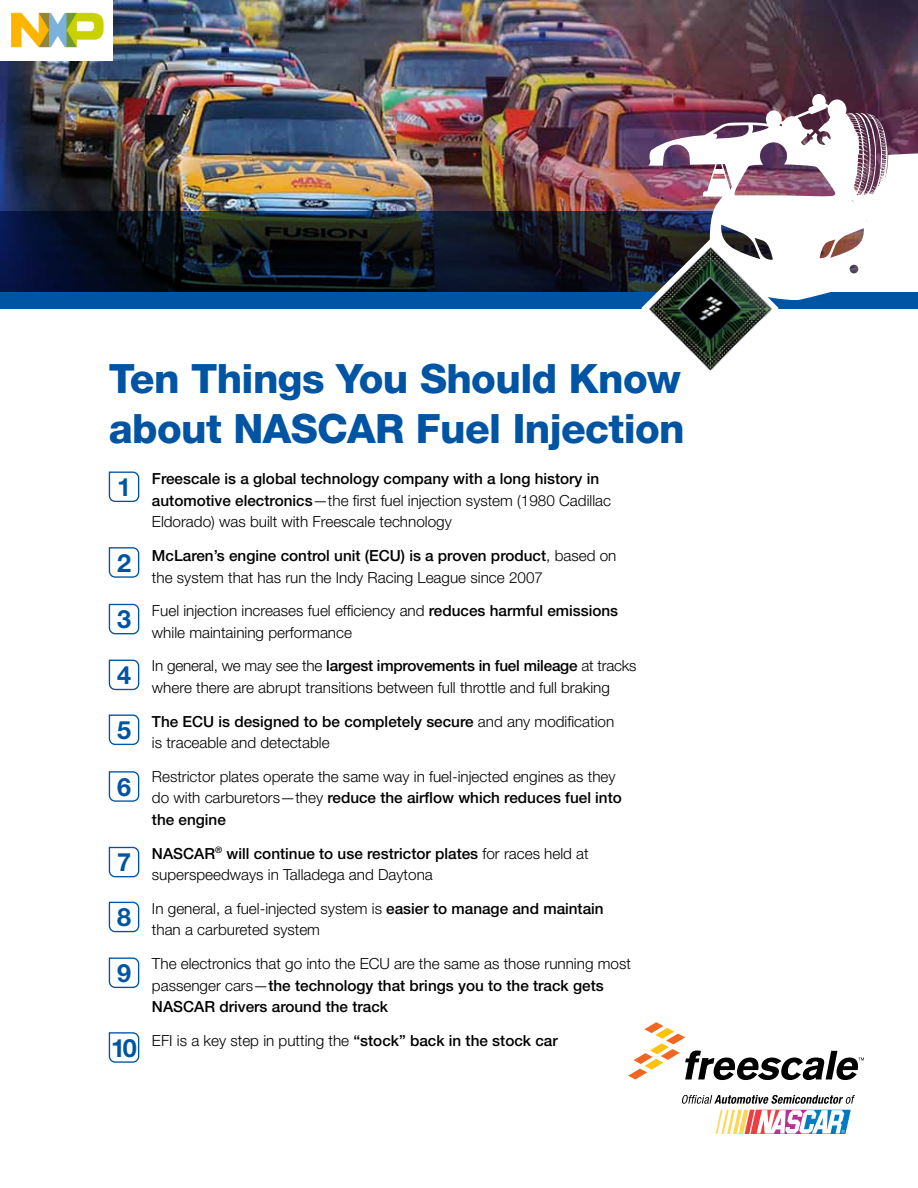
<style>
.page{position:relative;width:918px;height:1188px;background:#fff}
.page>*{position:absolute;margin:0;border:0;box-sizing:border-box;transform-origin:0 0}
.t1{font:800 40.5px/49.5px "Helvetica Neue LT Pro";letter-spacing:-.015em;color:#0054a4}
.t2{font:700 25.2px/54.9px "Helvetica Neue LT Pro";color:#0054a4}
.t3{font:300 15.3px/21.6px "Helvetica Neue LT Pro";color:#000}
.s1{font-weight:500}
</style>
<div class="page">
<img style="left:0;top:0;width:918px;height:211px">
<svg style="left:0;top:211px;width:648px;height:81px;background:#0e1520"></svg>
<svg style="left:888px;top:153px;width:30px;height:58px"></svg>
<div style="left:0;top:292px;width:918px;height:16px;background:#0054a4"></div>
<img style="left:648px;top:94px;width:240px;height:206px">
<svg style="left:641px;top:239px;width:138px;height:70px"></svg>
<img style="left:648px;top:246px;width:125px;height:125px">
<svg style="left:628px;top:1022px;width:236px;height:58px"></svg>
<svg style="left:682px;top:1095px;width:173px;height:9px"></svg>
<svg style="left:715px;top:1110px;width:136px;height:24px"></svg>
<svg style="left:108px;top:471px;width:32px;height:32px"></svg>
<svg style="left:108px;top:547px;width:32px;height:31px"></svg>
<svg style="left:108px;top:603px;width:32px;height:32px"></svg>
<svg style="left:108px;top:659px;width:32px;height:32px"></svg>
<svg style="left:108px;top:714px;width:32px;height:32px"></svg>
<svg style="left:108px;top:771px;width:32px;height:31px"></svg>
<svg style="left:108px;top:846px;width:32px;height:32px"></svg>
<svg style="left:108px;top:901px;width:32px;height:32px"></svg>
<svg style="left:108px;top:957px;width:32px;height:32px"></svg>
<svg style="left:108px;top:1032px;width:32px;height:31px"></svg>
<img style="left:0;top:0;width:112px;height:60px">
<h1 class="t1" style="left:109px;top:354px;width:578px">Ten Things You Should Know about NASCAR Fuel Injection</h1>
<h2 class="t2" style="left:117px;top:459px;width:16px">1</h2>
<p class="t3" style="left:152px;top:468px;width:461px"><span class="s1">Freescale is a global technology company with a long history in automotive electronics</span>—the first fuel injection system (1980 Cadillac<br>Eldorado) was built with Freescale technology</p>
<p class="t3" style="left:152px;top:544px;width:466px"><span class="s1">McLaren’s engine control unit (ECU) is a proven product</span>, based on the system that has run the Indy Racing League since 2007</p>
<p class="t3" style="left:152px;top:600px;width:468px">Fuel injection increases fuel efficiency and <span class="s1">reduces harmful emissions </span>while maintaining performance</p>
<p class="t3" style="left:152px;top:655px;width:486px">In general, we may see the <span class="s1">largest improvements in fuel mileage</span> at tracks where there are abrupt transitions between full throttle and full braking</p>
<p class="t3" style="left:152px;top:710px;width:464px"><span class="s1">The ECU is designed to be completely secure</span> and any modification is traceable and detectable</p>
<p class="t3" style="left:152px;top:765px;width:471px">Restrictor plates operate the same way in fuel-injected engines as they do with carburetors—they <span class="s1">reduce the airflow which reduces fuel into the engine</span></p>
<p class="t3" style="left:152px;top:842px;width:438px"><span class="s1">NASCAR</span><sup>®</sup> <span class="s1">will continue to use restrictor plates</span> for races held at superspeedways in Talladega and Daytona</p>
<p class="t3" style="left:152px;top:897px;width:453px">In general, a fuel-injected system is <span class="s1">easier to manage and maintain </span>than a carbureted system</p>
<p class="t3" style="left:152px;top:952px;width:480px">The electronics that go into the ECU are the same as those running most passenger cars—<span class="s1">the technology that brings you to the track gets<br>NASCAR drivers around the track</span></p>
<p class="t3" style="left:152px;top:1029px;width:407px">EFI is a key step in putting the <span class="s1">“stock” back in the stock car</span></p>
<h2 class="t2" style="left:117px;top:535px;width:16px">2</h2>
<h2 class="t2" style="left:117px;top:591px;width:16px">3</h2>
<h2 class="t2" style="left:117px;top:647px;width:16px">4<br>5</h2>
<h2 class="t2" style="left:117px;top:759px;width:16px">6</h2>
<h2 class="t2" style="left:117px;top:834px;width:16px">7<br>8</h2>
<h2 class="t2" style="left:117px;top:945px;width:16px">9</h2>
<h2 class="t2" style="left:111px;top:1020px;width:27px">10</h2>
</div>
